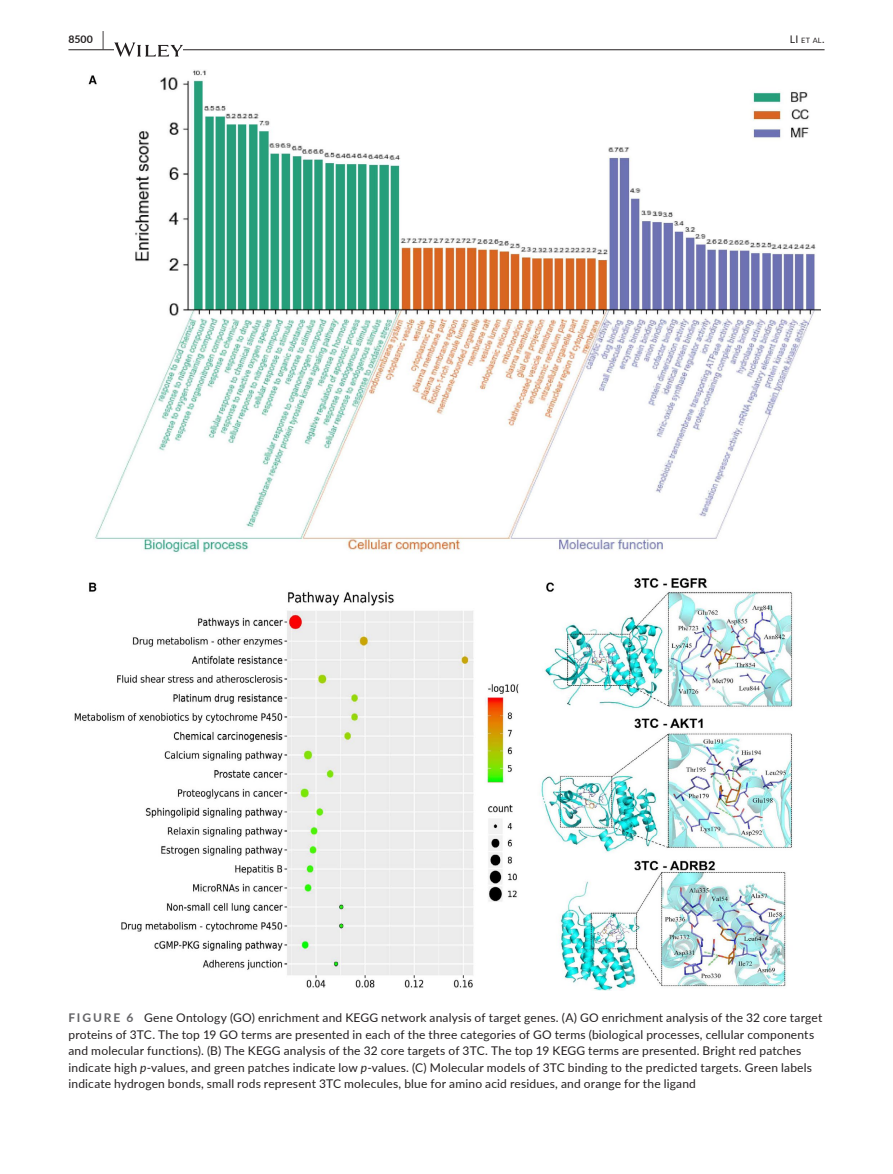
<style>
.page{position:relative;width:893px;height:1174px;background:#fff}
.page>*{position:absolute;margin:0;border:0;box-sizing:border-box;transform-origin:0 0}
.t1{font:12px/16.5px "Lato";letter-spacing:.015em;color:#231f20}
.t2{font:700 10.5px "Lato";color:#231f20}
.t3{font:7.35px "Lato";color:#231f20}
.s1{font-size:19.5px}
.s2{font-size:10.5px}
.s3{font-weight:700;color:#636366}
.s4{font-style:italic}
</style>
<div class="page">
<hr style="left:68px;top:49px;width:756px;height:1px;background:#231f20">
<svg style="left:114px;top:42px;width:69px;height:15px"></svg>
<img style="left:74px;top:70px;width:747px;height:920px">
<p class="t2" style="left:68px;top:31px;width:37px">8500 <span class="s1">|</span></p>
<p class="t3" style="left:790px;top:35px;width:36px"><span class="s2">LI</span> et al<span class="s2">.</span></p>
<p class="t1" style="left:68px;top:1009px;width:755px"><span class="s3">FIGURE 6</span> Gene Ontology (GO) enrichment and KEGG network analysis of target genes. (A) GO enrichment analysis of the 32 core target proteins of 3TC. The top 19 GO terms are presented in each of the three categories of GO terms (biological processes, cellular components and molecular functions). (B) The KEGG analysis of the 32 core targets of 3TC. The top 19 KEGG terms are presented. Bright red patches indicate high <span class="s4">p</span>-values, and green patches indicate low <span class="s4">p</span>-values. (C) Molecular models of 3TC binding to the predicted targets. Green labels indicate hydrogen bonds, small rods represent 3TC molecules, blue for amino acid residues, and orange for the ligand</p>
</div>
